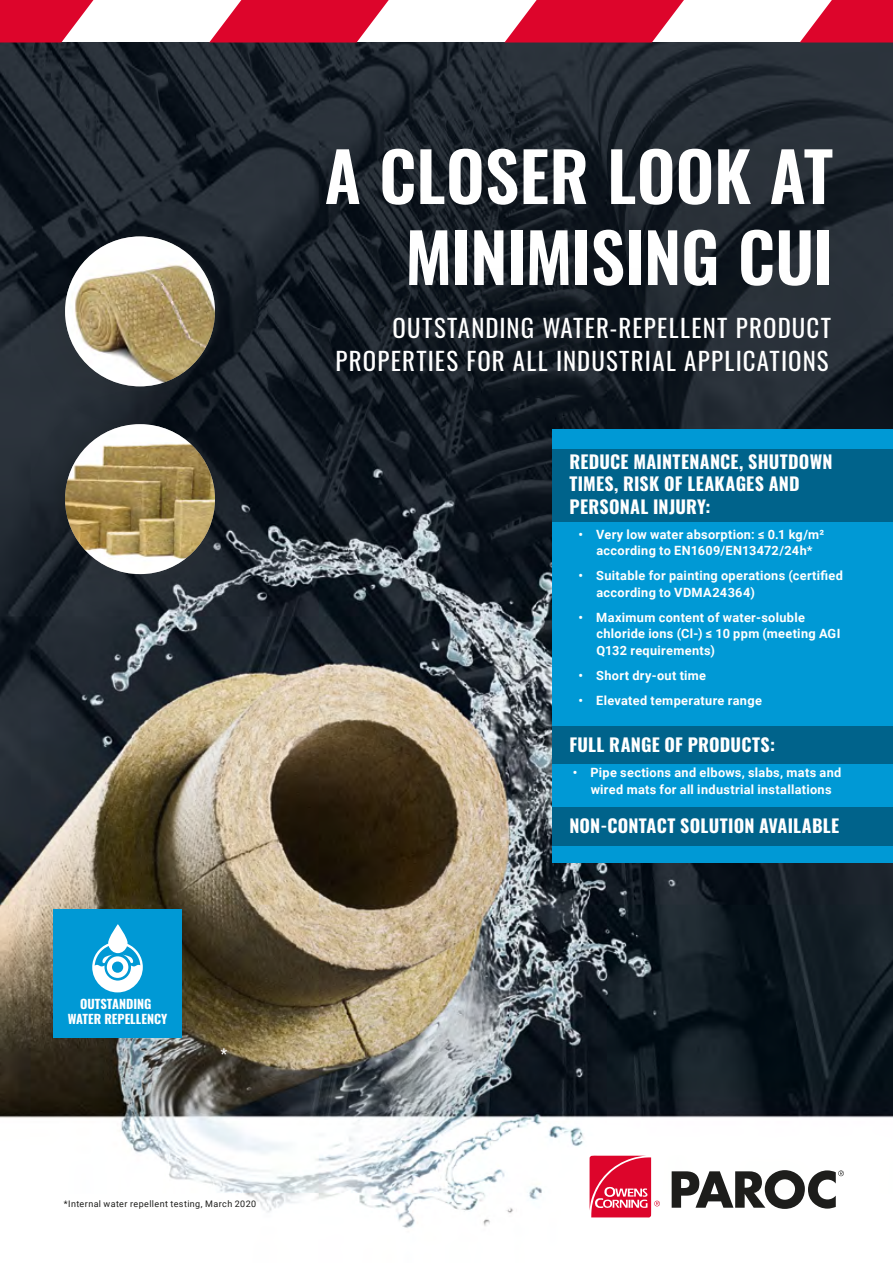
<style>
.page{position:relative;width:893px;height:1263px;background:#fff}
.page>*{position:absolute;margin:0;border:0;box-sizing:border-box;transform-origin:0 0}
.t1{font:600 67.5px/81px "Oswald";letter-spacing:-.005em;color:#fff;text-align:right}
.t2{font:24.9px/33px "Oswald";letter-spacing:.05em;color:#fff;text-align:right}
.t3{font:700 18px/22.5px "Oswald";letter-spacing:.015em;color:#fff}
.t4{font:18px "Oswald";color:#fff}
.t5{font:700 12.75px/16.5px "Roboto";letter-spacing:.025em;color:#fff}
.t6{font:700 12.6px/15px "Oswald";color:#fff;text-align:center}
.t7{font:9px "Roboto";letter-spacing:.045em;color:#1d1d1b}
</style>
<div class="page">
<img style="left:0;top:43px;width:893px;height:1185px">
<div style="left:20px;top:382px;width:242px;height:242px;background:#1d1d1b;opacity:.2"></div>
<img style="left:65px;top:424px;width:150px;height:150px;border-radius:75px">
<div style="left:20px;top:195px;width:242px;height:241px;background:#1d1d1b;opacity:.2"></div>
<img style="left:65px;top:236px;width:150px;height:150px;border-radius:75px">
<div style="left:53px;top:909px;width:129px;height:129px;background:#0099d5"></div>
<svg style="left:92px;top:924px;width:51px;height:68px"></svg>
<svg style="left:590px;top:1155px;width:70px;height:62px"></svg>
<svg style="left:672px;top:1170px;width:172px;height:39px"></svg>
<svg style="left:800px;top:0;width:93px;height:43px"></svg>
<svg style="left:209px;top:0;width:180px;height:43px"></svg>
<svg style="left:504px;top:0;width:180px;height:43px"></svg>
<svg style="left:0;top:0;width:93px;height:43px"></svg>
<div style="left:252px;top:73px;width:641px;height:296px;background:#1d1d1b;opacity:.2"></div>
<div style="left:270px;top:242px;width:623px;height:211px;background:#1d1d1b;opacity:.2"></div>
<div style="left:553px;top:430px;width:340px;height:433px;background:#0099d5"></div>
<div style="left:553px;top:449px;width:340px;height:72px;background:#00638b"></div>
<div style="left:553px;top:726px;width:340px;height:38px;background:#00638b"></div>
<div style="left:553px;top:808px;width:340px;height:38px;background:#00638b"></div>
<p class="t6" style="left:68px;top:997px;width:101px">OUTSTANDING<br>WATER REPELLENCY</p>
<h3 class="t4" style="left:220px;top:1040px;width:9px">*</h3>
<p class="t7" style="left:64px;top:1197px;width:194px">*Internal water repellent testing, March 2020</p>
<h1 class="t1" style="left:325px;top:140px;width:510px">A CLOSER LOOK AT<br>MINIMISING CUI</h1>
<h2 class="t2" style="left:335px;top:309px;width:497px">OUTSTANDING WATER-REPELLENT PRODUCT<br>PROPERTIES FOR ALL INDUSTRIAL APPLICATIONS</h2>
<h3 class="t3" style="left:569px;top:451px;width:265px">REDUCE MAINTENANCE, SHUTDOWN<br>TIMES, RISK OF LEAKAGES AND<br>PERSONAL INJURY:</h3>
<p class="t5" style="left:578px;top:526px;width:247px;text-align:center">• Very low water absorption: ≤ 0.1 kg/m² according to EN1609/EN13472/24h*</p>
<p class="t5" style="left:596px;top:567px;width:248px;text-indent:-18px">• Suitable for painting operations (certified according to VDMA24364)</p>
<p class="t5" style="left:596px;top:609px;width:245px;text-indent:-18px">• Maximum content of water-soluble chloride ions (Cl-) ≤ 10 ppm (meeting AGI<br>Q132 requirements)</p>
<p class="t5" style="left:578px;top:667px;width:129px">• Short dry-out time</p>
<p class="t5" style="left:578px;top:692px;width:185px">• Elevated temperature range</p>
<h3 class="t3" style="left:569px;top:735px;width:207px">FULL RANGE OF PRODUCTS:</h3>
<p class="t5" style="left:591px;top:764px;width:252px;text-indent:-18px">• Pipe sections and elbows, slabs, mats and wired mats for all industrial installations</p>
<h3 class="t3" style="left:569px;top:815px;width:271px">NON-CONTACT SOLUTION AVAILABLE</h3>
</div>
